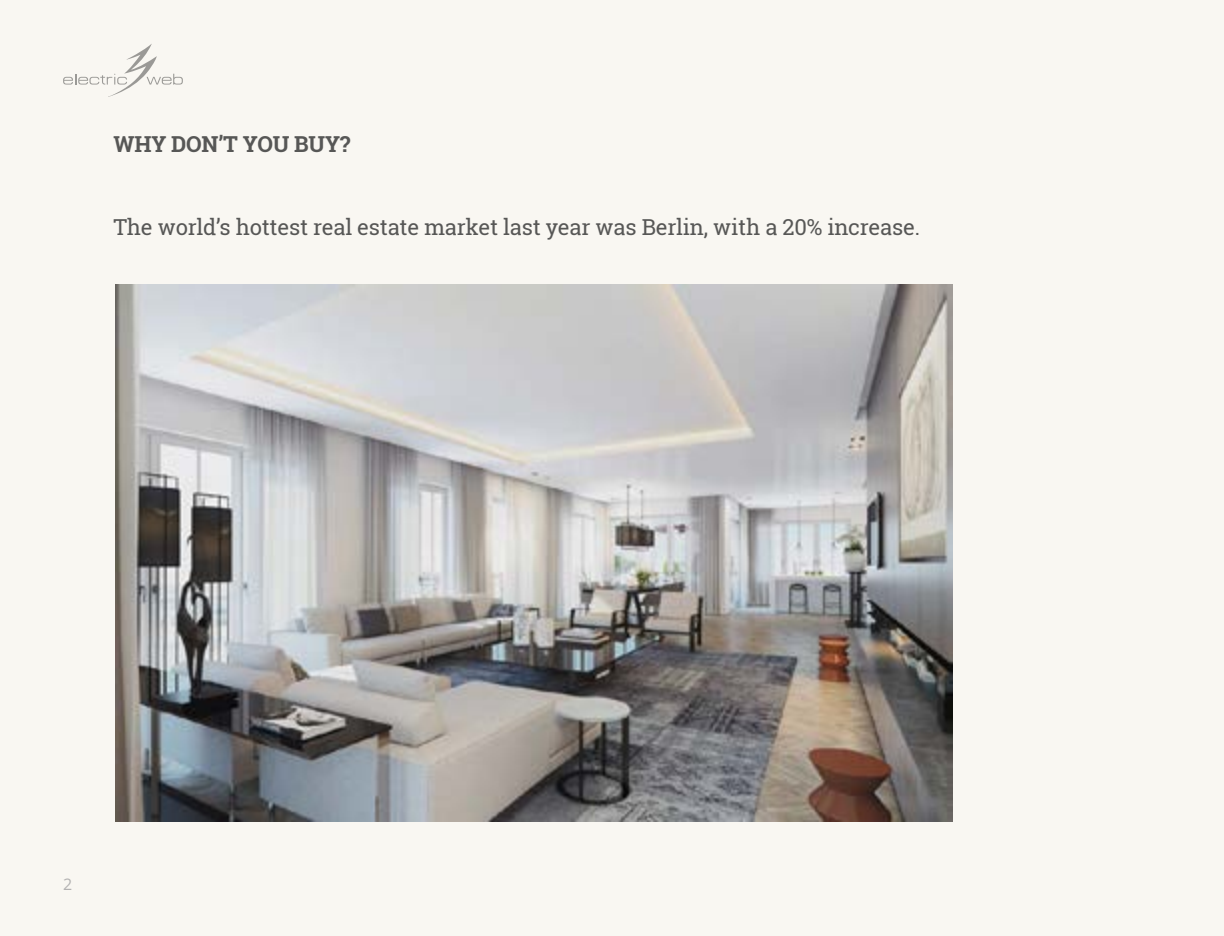
<style>
.page{position:relative;width:1224px;height:936px;background:#f9f7f2}
.page>*{position:absolute;margin:0;border:0;box-sizing:border-box;transform-origin:0 0}
.t1{font:22px "Roboto Slab";letter-spacing:-.01em;color:#575756}
.t2{font:700 22px "Roboto Slab";letter-spacing:-.01em;color:#575756}
.t3{font:16px "Open Sans";color:#b3b2b2}
</style>
<div class="page">
<svg style="left:63px;top:44px;width:120px;height:53px"></svg>
<img style="left:115px;top:285px;width:837px;height:537px">
<p class="t2" style="left:113px;top:129px;width:239px">WHY DON’T YOU BUY?</p>
<p class="t1" style="left:113px;top:212px;width:808px">The world’s hottest real estate market last year was Berlin, with a 20% increase.</p>
<p class="t3" style="left:63px;top:873px;width:11px">2</p>
</div>
